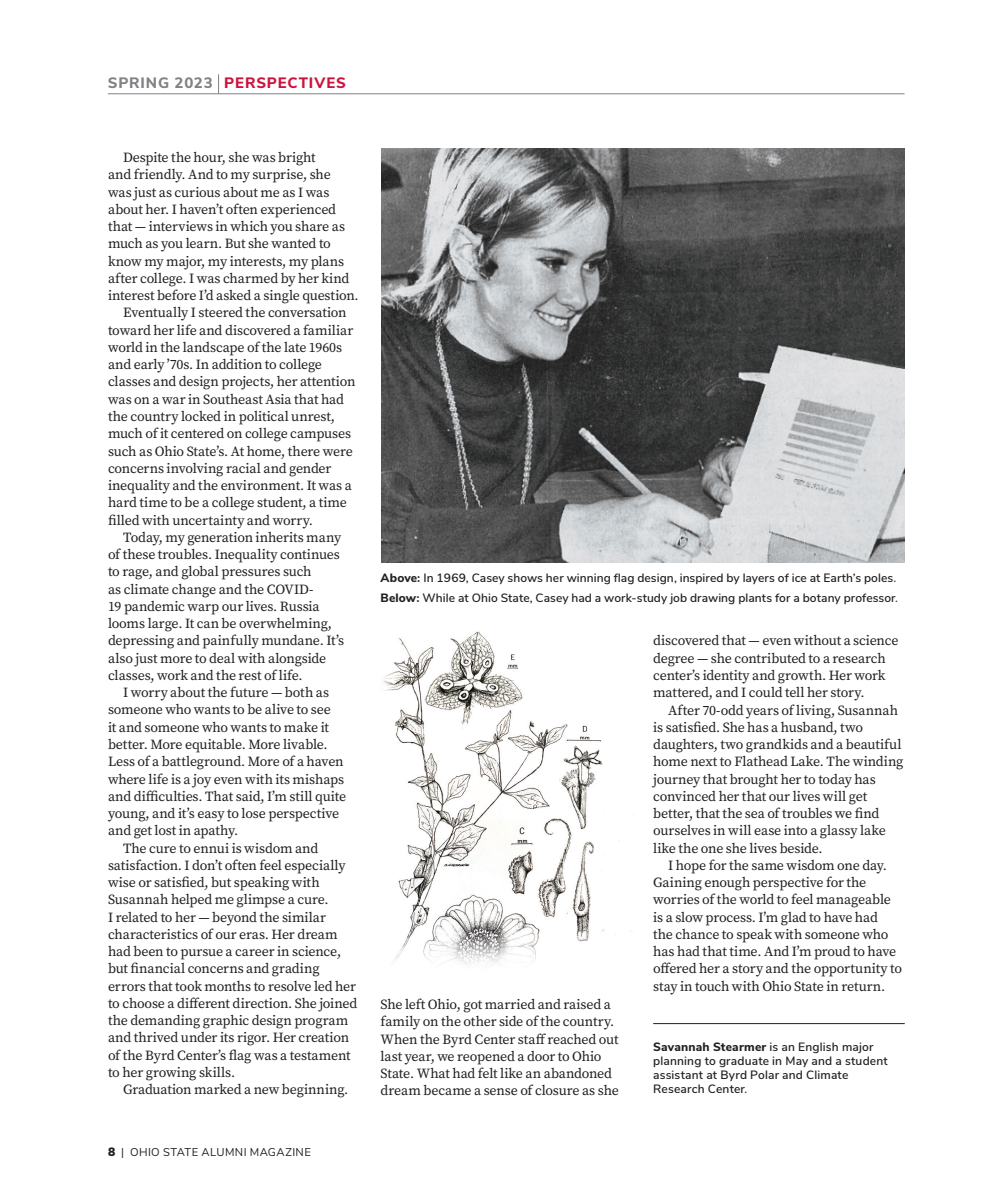
<style>
.page{position:relative;width:1001px;height:1202px;background:#fff}
.page>*{position:absolute;margin:0;border:0;box-sizing:border-box;transform-origin:0 0}
.t1{font:800 15px "Buckeye Sans";letter-spacing:.055em;color:#cd123d}
.t2{font:13.95px/17.2px "Buckeye Serif";letter-spacing:-.015em;color:#231f20}
.t3{font:600 12px/13.8px "Buckeye Sans";letter-spacing:.005em;color:#231f20}
.t4{font:11.25px "Buckeye Sans";letter-spacing:.04em;color:#231f20}
.s1{color:#808285}
.s2{font-weight:900;font-size:12px}
.s3{font-weight:800}
</style>
<div class="page">
<hr style="left:108px;top:93px;width:796px;height:1px;background:#808285">
<svg style="left:218px;top:74px;width:1px;height:19px"></svg>
<img style="left:381px;top:148px;width:523px;height:414px">
<hr style="left:653px;top:1023px;width:252px;height:1px;background:#231f20">
<img style="left:383px;top:631px;width:251px;height:333px">
<p class="t1" style="left:108px;top:72px;width:240px"><span class="s1">SPRING 2023</span> PERSPECTIVES</p>
<p class="t2" style="left:123px;top:149px;width:194px">Despite the hour, she was bright</p>
<p class="t2" style="left:108px;top:166px;width:224px">and friendly. And to my surprise, she</p>
<p class="t2" style="left:108px;top:183px;width:223px">was just as curious about me as I was</p>
<p class="t2" style="left:108px;top:200px;width:230px">about her. I haven’t often experienced</p>
<p class="t2" style="left:108px;top:218px;width:238px">that — interviews in which you share as</p>
<p class="t2" style="left:108px;top:235px;width:224px">much as you learn. But she wanted to</p>
<p class="t2" style="left:108px;top:252px;width:238px">know my major, my interests, my plans</p>
<p class="t2" style="left:108px;top:269px;width:243px">after college. I was charmed by her kind</p>
<p class="t2" style="left:108px;top:287px;width:252px">interest before I’d asked a single question.</p>
<p class="t2" style="left:123px;top:304px;width:225px">Eventually I steered the conversation</p>
<p class="t2" style="left:108px;top:321px;width:247px">toward her life and discovered a familiar</p>
<p class="t2" style="left:108px;top:338px;width:236px">world in the landscape of the late 1960s</p>
<p class="t2" style="left:108px;top:356px;width:216px">and early ’70s. In addition to college</p>
<p class="t2" style="left:108px;top:373px;width:249px">classes and design projects, her attention</p>
<p class="t2" style="left:108px;top:390px;width:237px">was on a war in Southeast Asia that had</p>
<p class="t2" style="left:108px;top:408px;width:228px">the country locked in political unrest,</p>
<p class="t2" style="left:108px;top:425px;width:245px">much of it centered on college campuses</p>
<p class="t2" style="left:108px;top:442px;width:246px">such as Ohio State’s. At home, there were</p>
<p class="t2" style="left:108px;top:459px;width:225px">concerns involving racial and gender</p>
<p class="t2" style="left:108px;top:477px;width:245px">inequality and the environment. It was a</p>
<p class="t2" style="left:108px;top:494px;width:240px">hard time to be a college student, a time</p>
<p class="t2" style="left:108px;top:511px;width:206px">filled with uncertainty and worry.</p>
<p class="t2" style="left:123px;top:528px;width:220px">Today, my generation inherits many</p>
<p class="t2" style="left:108px;top:546px;width:233px">of these troubles. Inequality continues</p>
<p class="t2" style="left:108px;top:563px;width:205px">to rage, and global pressures such</p>
<p class="t2" style="left:108px;top:580px;width:207px">as climate change and the COVID-</p>
<p class="t2" style="left:108px;top:597px;width:213px">19 pandemic warp our lives. Russia</p>
<p class="t2" style="left:108px;top:615px;width:225px">looms large. It can be overwhelming,</p>
<p class="t2" style="left:108px;top:632px;width:238px">depressing and painfully mundane. It’s</p>
<p class="t2" style="left:108px;top:649px;width:220px">also just more to deal with alongside</p>
<p class="t2" style="left:108px;top:666px;width:196px">classes, work and the rest of life.</p>
<p class="t2" style="left:123px;top:684px;width:208px">I worry about the future — both as</p>
<p class="t2" style="left:108px;top:701px;width:224px">someone who wants to be alive to see</p>
<p class="t2" style="left:108px;top:718px;width:222px">it and someone who wants to make it</p>
<p class="t2" style="left:108px;top:735px;width:221px">better. More equitable. More livable.</p>
<p class="t2" style="left:108px;top:753px;width:237px">Less of a battleground. More of a haven</p>
<p class="t2" style="left:108px;top:770px;width:238px">where life is a joy even with its mishaps</p>
<p class="t2" style="left:108px;top:787px;width:240px">and difficulties. That said, I’m still quite</p>
<p class="t2" style="left:108px;top:804px;width:233px">young, and it’s easy to lose perspective</p>
<p class="t2" style="left:108px;top:822px;width:132px">and get lost in apathy.</p>
<p class="t2" style="left:123px;top:839px;width:197px">The cure to ennui is wisdom and</p>
<p class="t2" style="left:108px;top:856px;width:239px">satisfaction. I don’t often feel especially</p>
<p class="t2" style="left:108px;top:873px;width:213px">wise or satisfied, but speaking with</p>
<p class="t2" style="left:108px;top:891px;width:222px">Susannah helped me glimpse a cure.</p>
<p class="t2" style="left:108px;top:908px;width:219px">I related to her — beyond the similar</p>
<p class="t2" style="left:108px;top:925px;width:231px">characteristics of our eras. Her dream</p>
<p class="t2" style="left:108px;top:942px;width:235px">had been to pursue a career in science,</p>
<p class="t2" style="left:108px;top:960px;width:213px">but financial concerns and grading</p>
<p class="t2" style="left:108px;top:977px;width:249px">errors that took months to resolve led her</p>
<p class="t2" style="left:108px;top:994px;width:251px">to choose a different direction. She joined</p>
<p class="t2" style="left:108px;top:1011px;width:242px">the demanding graphic design program</p>
<p class="t2" style="left:108px;top:1029px;width:243px">and thrived under its rigor. Her creation</p>
<p class="t2" style="left:108px;top:1046px;width:244px">of the Byrd Center’s flag was a testament</p>
<p class="t2" style="left:108px;top:1063px;width:129px">to her growing skills.</p>
<p class="t2" style="left:123px;top:1081px;width:227px">Graduation marked a new beginning.</p>
<p class="t4" style="left:108px;top:1143px;width:204px"><span class="s2">8</span> | OHIO STATE ALUMNI MAGAZINE</p>
<p class="t3" style="left:381px;top:567px;width:519px;line-height:19.8px"><span class="s3">Above:</span> In 1969, Casey shows her winning flag design, inspired by layers of ice at Earth’s poles.<br><span class="s3">Below:</span> While at Ohio State, Casey had a work-study job drawing plants for a botany professor.</p>
<p class="t2" style="left:381px;top:995px;width:240px">She left Ohio, got married and raised a family on the other side of the country.<br>When the Byrd Center staff reached out last year, we reopened a door to Ohio State. What had felt like an abandoned dream became a sense of closure as she</p>
<p class="t2" style="left:653px;top:632px;width:247px">discovered that — even without a science degree — she contributed to a research center’s identity and growth. Her work mattered, and I could tell her story.</p>
<p class="t2" style="left:653px;top:701px;width:252px;text-indent:15px">After 70-odd years of living, Susannah is satisfied. She has a husband, two daughters, two grandkids and a beautiful home next to Flathead Lake. The winding journey that brought her to today has convinced her that our lives will get better, that the sea of troubles we find ourselves in will ease into a glassy lake like the one she lives beside.</p>
<p class="t2" style="left:653px;top:856px;width:250px;text-indent:15px">I hope for the same wisdom one day.<br>Gaining enough perspective for the worries of the world to feel manageable is a slow process. I’m glad to have had<br>the chance to speak with someone who has had that time. And I’m proud to have offered her a story and the opportunity to stay in touch with Ohio State in return.</p>
<p class="t3" style="left:653px;top:1039px;width:236px"><span class="s3">Savannah Stearmer</span> is an English major planning to graduate in May and a student assistant at Byrd Polar and Climate<br>Research Center.</p>
</div>
